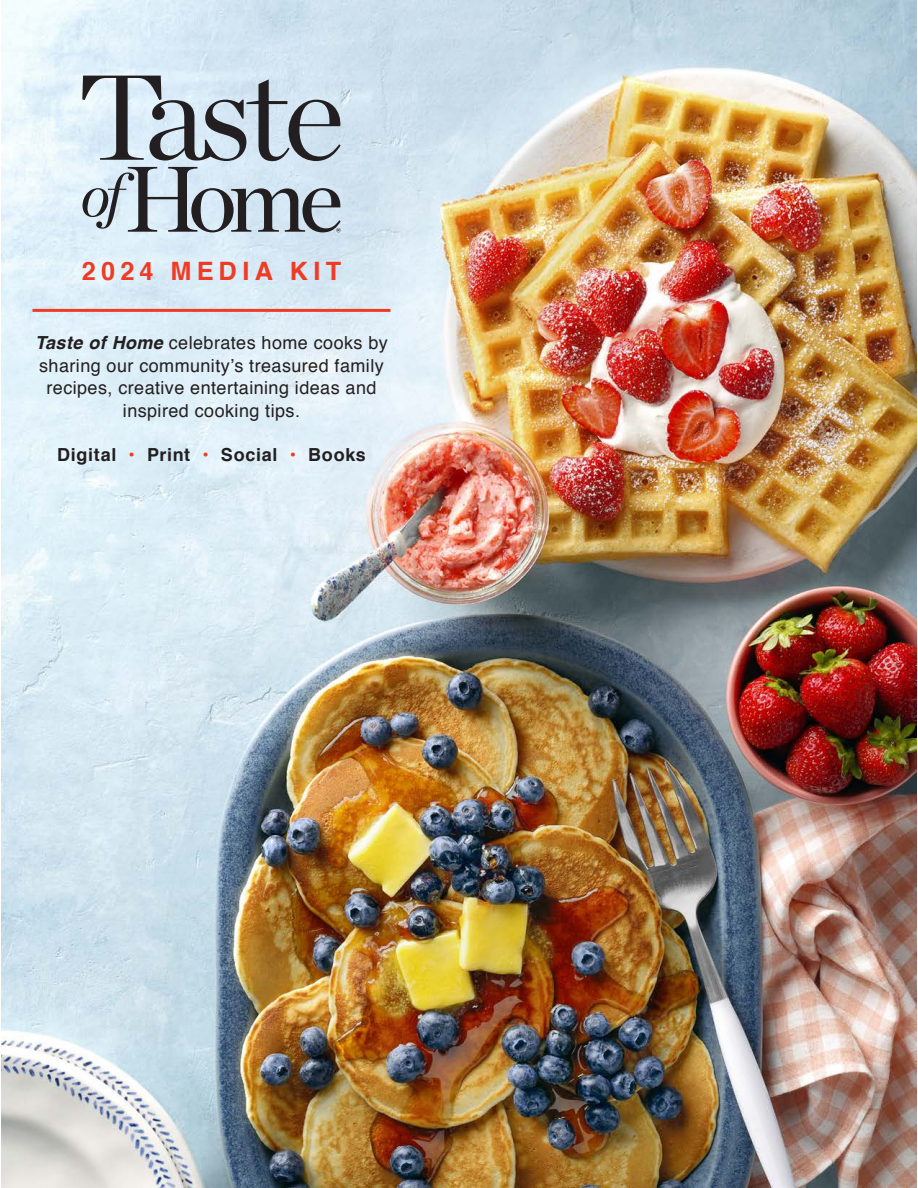
<style>
.page{position:relative;width:918px;height:1188px;background:#fff}
.page>*{position:absolute;margin:0;border:0;box-sizing:border-box;transform-origin:0 0}
.t1{font:700 25.35px "Helvetica";letter-spacing:.2em;color:#ef3b24}
.t2{font:18px/22.5px "Helvetica";letter-spacing:.025em;color:#231f20;text-align:center}
.t3{font:700 18px "Helvetica";letter-spacing:.04em;color:#231f20}
.s1{font-weight:700;font-style:italic}
.s2{color:#ef3b24}
</style>
<div class="page">
<img style="left:1px;top:0;width:916px;height:1188px">
<svg style="left:82px;top:76px;width:259px;height:85px;background:#a8b5be"></svg>
<svg style="left:83px;top:167px;width:258px;height:65px;background:#a6b2bc"></svg>
<hr style="left:32px;top:309px;width:359px;height:3px;background:#ef3b24">
<p class="t1" style="left:82px;top:251px;width:261px">2024 MEDIA KIT</p>
<p class="t2" style="left:35px;top:332px;width:354px"><span class="s1">Taste of Home</span> celebrates home cooks by sharing our community’s treasured family recipes, creative entertaining ideas and inspired cooking tips.</p>
<p class="t3" style="left:57px;top:441px;width:310px">Digital <span class="s2">•</span> Print <span class="s2">•</span> Social <span class="s2">•</span> Books</p>
</div>
